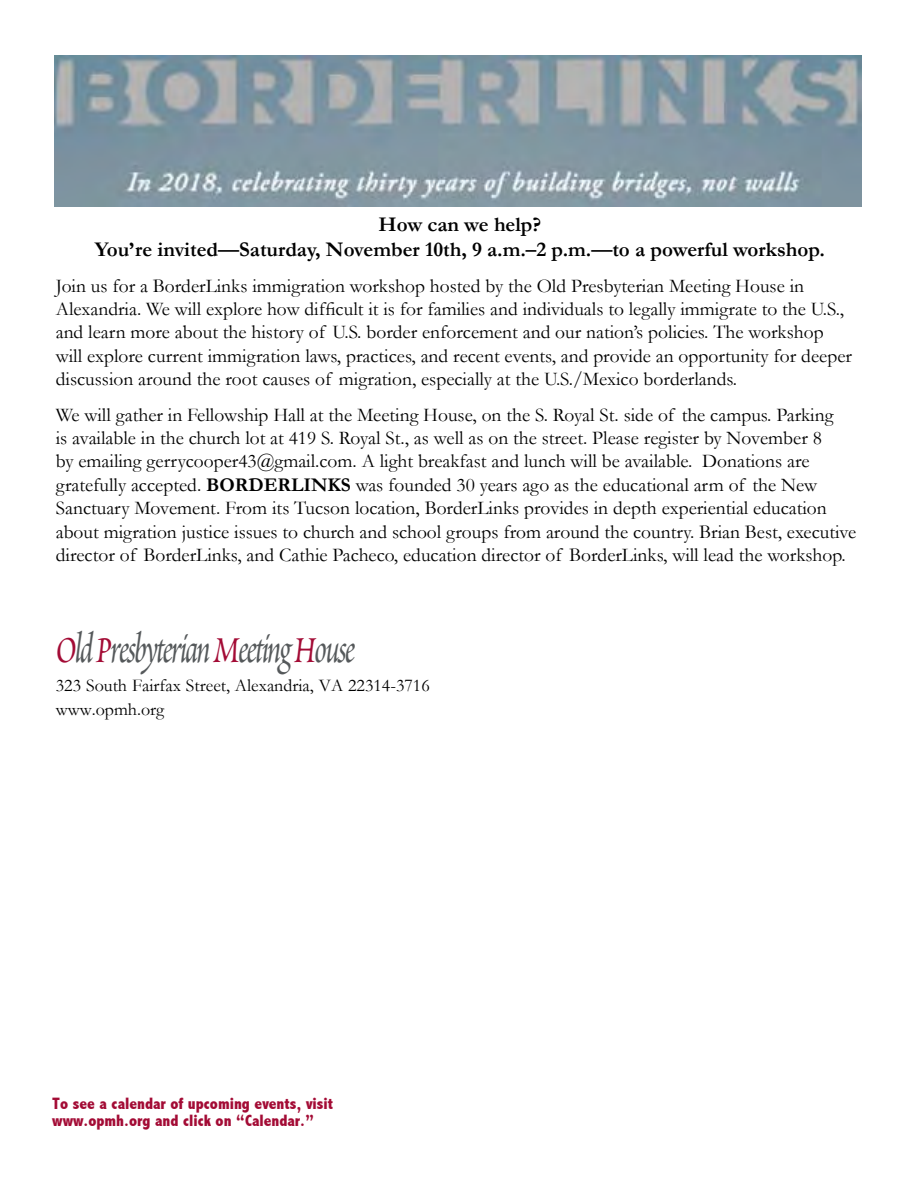
<style>
.page{position:relative;width:918px;height:1188px;background:#fff}
.page>*{position:absolute;margin:0;border:0;box-sizing:border-box;transform-origin:0 0}
.t1{font:47.1px "Poetica Std";letter-spacing:-.04em;color:#55595b;scale:.8 1}
.t2{font:700 21px/25.2px "Garamond";color:#000;text-align:center}
.t3{font:19.5px/23.4px "Garamond";color:#000}
.t4{font:18px/24.6px "Garamond";color:#000}
.t5{font:800 condensed 16.5px/16.5px "Abadi";color:#a30b35}
.s1{font-weight:700}
.s2{color:#a30b35}
</style>
<div class="page">
<img style="left:54px;top:56px;width:807px;height:151px">
<p class="t2" style="left:95px;top:212px;width:732px">How can we help?<br>You’re invited—Saturday, November 10th, 9 a.m.–2 p.m.—to a powerful workshop.</p>
<p class="t3" style="left:56px;top:274px;width:798px">Join us for a BorderLinks immigration workshop hosted by the Old Presbyterian Meeting House in Alexandria. We will explore how difficult it is for families and individuals to legally immigrate to the U.S., and learn more about the history of U.S. border enforcement and our nation’s policies. The workshop will explore current immigration laws, practices, and recent events, and provide an opportunity for deeper discussion around the root causes of migration, especially at the U.S./Mexico borderlands.</p>
<p class="t3" style="left:56px;top:403px;width:802px">We will gather in Fellowship Hall at the Meeting House, on the S. Royal St. side of the campus. Parking<br>is available in the church lot at 419 S. Royal St., as well as on the street. Please register by November 8<br>by emailing gerrycooper43@gmail.com. A light breakfast and lunch will be available. Donations are gratefully accepted. <span class="s1">BORDERLINKS</span> was founded 30 years ago as the educational arm of the New Sanctuary Movement. From its Tucson location, BorderLinks provides in depth experiential education about migration justice issues to church and school groups from around the country. Brian Best, executive director of BorderLinks, and Cathie Pacheco, education director of BorderLinks, will lead the workshop.</p>
<h1 class="t1" style="left:56px;top:618px;width:375px"><span class="s2">O</span>ld<span class="s2">P</span>resbyterian<span class="s2">M</span>eeting<span class="s2">H</span>ouse</h1>
<p class="t4" style="left:56px;top:673px;width:375px">323 South Fairfax Street, Alexandria, VA 22314-3716 www.opmh.org</p>
<p class="t5" style="left:52px;top:1096px;width:282px">To see a calendar of upcoming events, visit www.opmh.org and click on “Calendar.”</p>
</div>
